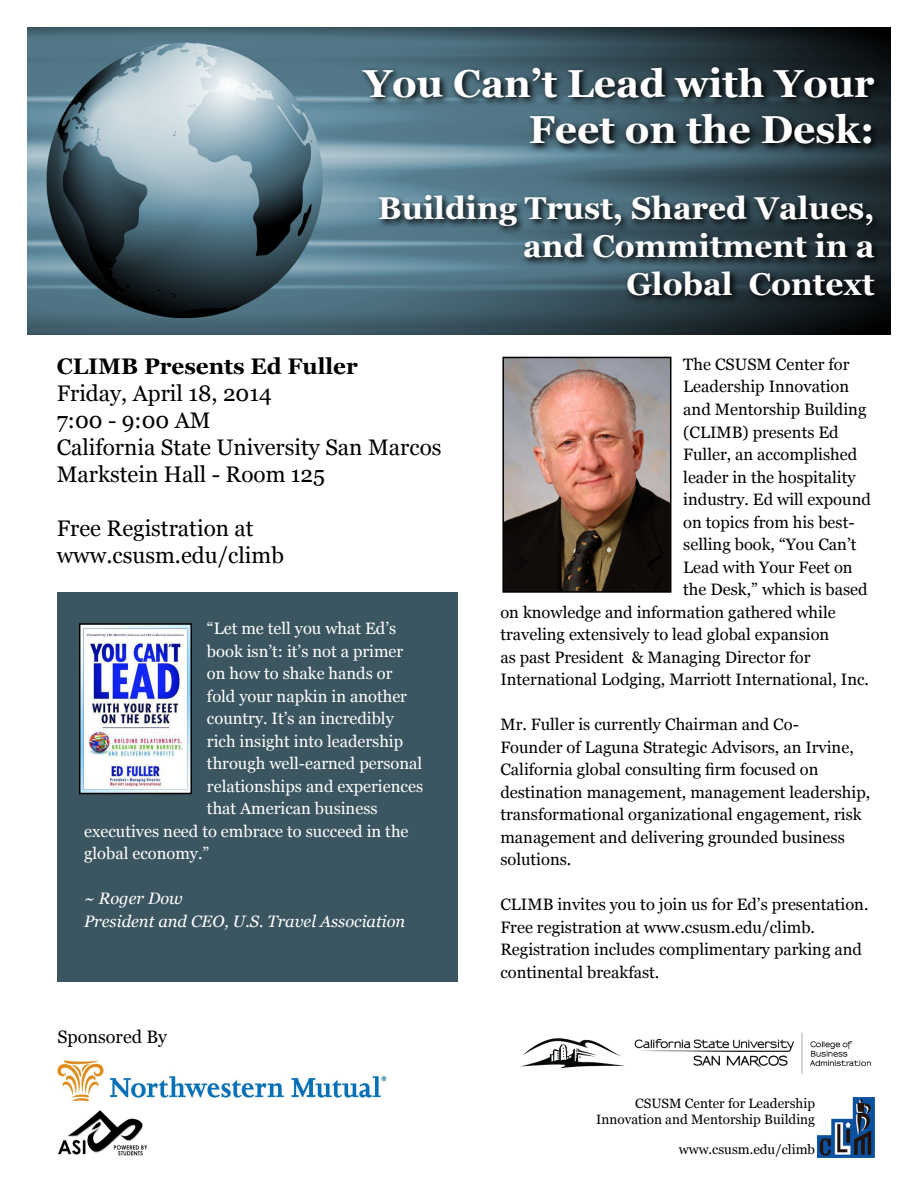
<style>
.page{position:relative;width:918px;height:1188px;background:#fff}
.page>*{position:absolute;margin:0;border:0;box-sizing:border-box;transform-origin:0 0}
.t1{font:700 39px/46.8px "Georgia";color:#fff;text-align:right}
.t2{font:700 31.5px/37.8px "Georgia";color:#fff;text-align:right}
.t3{font:22.5px/27px "Georgia";color:#000101}
.t4{font:700 22.5px "Georgia";color:#000101}
.t5{font:18px "Georgia";color:#000}
.t6{font:16.5px/22.5px "Georgia";color:#000101}
.t7{font:16.5px "Georgia";color:#fff}
.t8{font:italic 16.5px/22.5px "Georgia";color:#fff}
.t9{font:13.5px/16.2px "Georgia";color:#000101;text-align:right}
</style>
<div class="page">
<img style="left:27px;top:27px;width:864px;height:308px">
<svg style="left:359px;top:63px;width:525px;height:242px"></svg>
<div style="left:57px;top:593px;width:401px;height:389px;background:#3b5661"></div>
<img style="left:82px;top:626px;width:107px;height:165px">
<div style="left:79px;top:623px;width:113px;height:171px;border:2px solid #000"></div>
<img style="left:505px;top:360px;width:163px;height:230px">
<div style="left:502px;top:357px;width:169px;height:236px;border:2px solid #000"></div>
<img style="left:57px;top:1060px;width:330px;height:42px">
<img style="left:58px;top:1111px;width:89px;height:45px">
<img style="left:521px;top:1032px;width:350px;height:42px">
<img style="left:817px;top:1098px;width:57px;height:59px">
<p class="t1" style="left:364px;top:60px;width:513px">You Can’t Lead with Your<br>Feet on the Desk:</p>
<p class="t2" style="left:378px;top:189px;width:498px">Building Trust, Shared Values, and Commitment in a<br>Global Context</p>
<h3 class="t4" style="left:57px;top:351px;width:303px">CLIMB Presents Ed Fuller</h3>
<p class="t3" style="left:57px;top:380px;width:217px">Friday, April 18, 2014</p>
<p class="t3" style="left:57px;top:407px;width:386px">7:00 - 9:00 AM<br>California State University San Marcos<br>Markstein Hall - Room 125</p>
<h3 class="t3" style="left:57px;top:515px;width:229px">Free Registration at www.csusm.edu/climb</h3>
<p class="t7" style="left:207px;top:619px;width:191px">“Let me tell you what Ed’s</p>
<p class="t7" style="left:207px;top:641px;width:198px">book isn’t: it’s not a primer</p>
<p class="t7" style="left:207px;top:664px;width:187px">on how to shake hands or</p>
<p class="t7" style="left:207px;top:686px;width:202px">fold your napkin in another</p>
<p class="t7" style="left:207px;top:709px;width:188px">country. It’s an incredibly</p>
<p class="t7" style="left:207px;top:731px;width:198px">rich insight into leadership</p>
<p class="t7" style="left:207px;top:754px;width:217px">through well-earned personal</p>
<p class="t7" style="left:207px;top:776px;width:218px">relationships and experiences</p>
<p class="t7" style="left:207px;top:799px;width:172px">that American business</p>
<p class="t7" style="left:84px;top:821px;width:326px">executives need to embrace to succeed in the</p>
<p class="t7" style="left:84px;top:844px;width:127px">global economy.”</p>
<p class="t8" style="left:84px;top:888px;width:323px">~ Roger Dow<br>President and CEO, U.S. Travel Association</p>
<p class="t5" style="left:57px;top:1026px;width:111px">Sponsored By</p>
<p class="t6" style="left:683px;top:353px;width:189px">The CSUSM Center for<br>Leadership Innovation and Mentorship Building (CLIMB) presents Ed<br>Fuller, an accomplished leader in the hospitality industry. Ed will expound on topics from his best&shy;selling book, “You Can’t<br>Lead with Your Feet on the Desk,” which is based</p>
<p class="t6" style="left:500px;top:601px;width:370px">on knowledge and information gathered while traveling extensively to lead global expansion<br>as past President &amp; Managing Director for International Lodging, Marriott International, Inc.</p>
<p class="t6" style="left:500px;top:713px;width:371px">Mr. Fuller is currently Chairman and Co-<br>Founder of Laguna Strategic Advisors, an Irvine, California global consulting firm focused on destination management, management leadership, transformational organizational engagement, risk management and delivering grounded business solutions.</p>
<p class="t6" style="left:500px;top:894px;width:370px">CLIMB invites you to join us for Ed’s presentation.<br>Free registration at www.csusm.edu/climb.<br>Registration includes complimentary parking and continental breakfast.</p>
<p class="t9" style="left:596px;top:1096px;width:220px">CSUSM Center for Leadership<br>Innovation and Mentorship Building</p>
<p class="t9" style="left:679px;top:1142px;width:138px">www.csusm.edu/climb</p>
</div>
